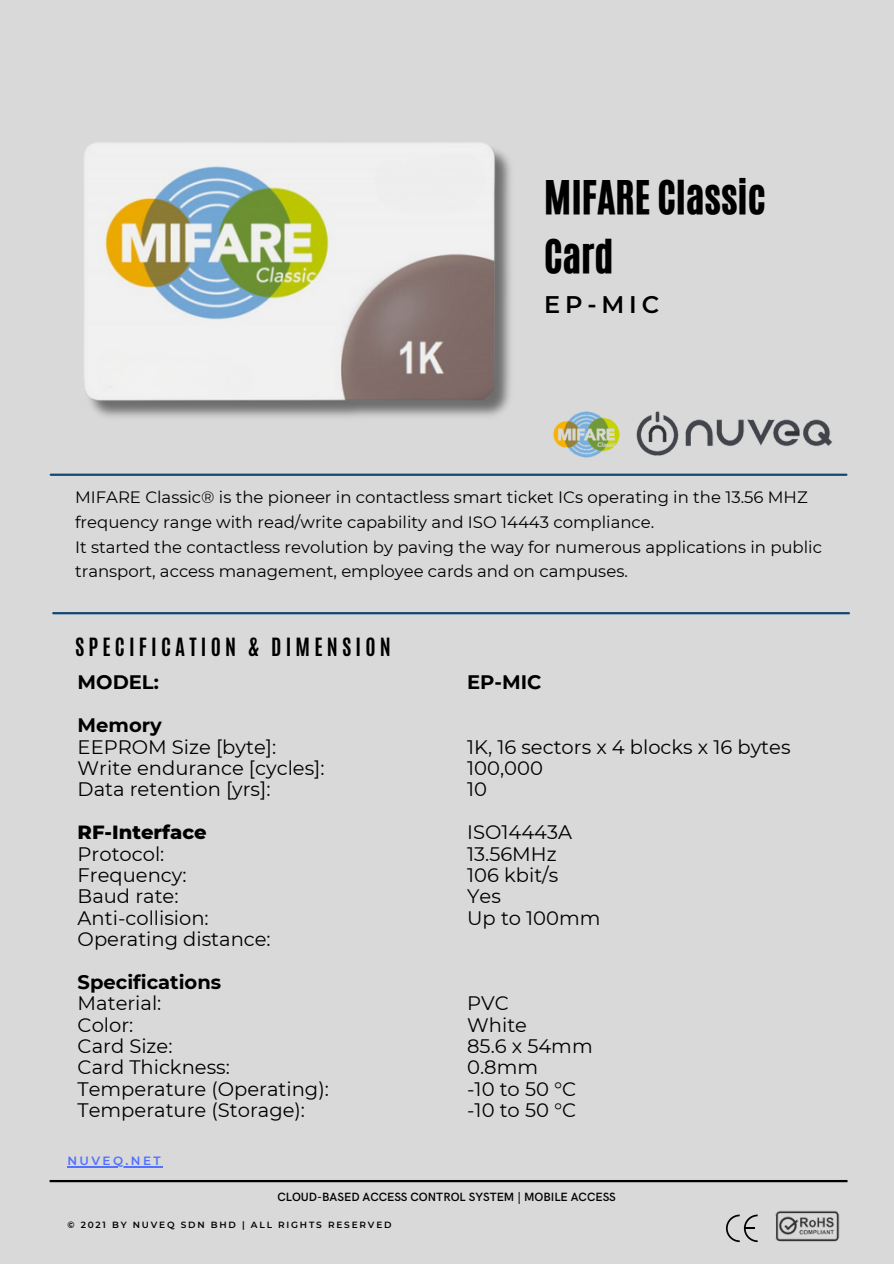
<style>
.page{position:relative;width:894px;height:1264px;background:#fff}
.page>*{position:absolute;margin:0;border:0;box-sizing:border-box;transform-origin:0 0}
.t1{font:39px/58.5px "CA Generated";color:#000}
.t2{font:600 24px "Montserrat";color:#000}
.t3{font:700 21px "Antonio";letter-spacing:.2em;color:#000}
.t4{font:19.5px/21.3px "Montserrat";color:#000}
.t5{font:700 19.5px "Montserrat";color:#000}
.t6{font:16.5px/24.8px "Montserrat";color:#000}
.t7{font:600 12px "HK Grotesk";color:#000}
.t8{font:600 12px "Montserrat";letter-spacing:.2em;color:#5271ff}
.t9{font:600 9px "Montserrat";letter-spacing:.2em;color:#000}
.s1{font-weight:700}
.s2{font-weight:800}
</style>
<div class="page">
<div style="left:0;top:0;width:893px;height:1263px;background:#d9d9d9"></div>
<hr style="left:51px;top:473px;width:795px;height:3px;background:#114874">
<img style="left:636px;top:411px;width:196px;height:45px">
<hr style="left:53px;top:612px;width:795px;height:2px;background:#114874">
<hr style="left:50px;top:1179px;width:797px;height:3px;background:#000">
<img style="left:775px;top:1211px;width:64px;height:31px">
<svg style="left:726px;top:1214px;width:31px;height:28px"></svg>
<img style="left:84px;top:142px;width:427px;height:275px">
<img style="left:553px;top:411px;width:67px;height:47px">
<hr style="left:67px;top:1166px;width:96px;height:1px;background:#5271ff">
<h3 class="t1" style="left:544px;top:168px;width:223px">MIFARE Classic<br>Card</h3>
<h5 class="t2" style="left:544px;top:290px;width:116px">EP-MIC</h5>
<p class="t6" style="left:75px;top:485px;width:748px">MIFARE Classic® is the pioneer in contactless smart ticket ICs operating in the 13.56 MHZ frequency range with read/write capability and ISO 14443 compliance.<br>It started the contactless revolution by paving the way for numerous applications in public transport, access management, employee cards and on campuses.</p>
<h3 class="t3" style="left:75px;top:631px;width:317px">SPECIFICATION &amp; DIMENSION</h3>
<h4 class="t5" style="left:78px;top:670px;width:83px">MODEL:</h4>
<h4 class="t4" style="left:78px;top:714px;width:248px"><span class="s1">Memory<br></span>EEPROM Size [byte]:<br>Write endurance [cycles]:<br>Data retention [yrs]:</h4>
<h4 class="t4" style="left:78px;top:821px;width:194px"><span class="s2">RF-Interface<br></span>Protocol:<br>Frequency:<br>Baud rate:<br>Anti-collision:<br>Operating distance:</h4>
<h3 class="t4" style="left:78px;top:971px;width:253px"><span class="s1">Specifications<br></span>Material:<br>Color:<br>Card Size:<br>Card Thickness:<br>Temperature (Operating):<br>Temperature (Storage):</h3>
<p class="t8" style="left:67px;top:1153px;width:95px">NUVEQ.NET</p>
<h4 class="t5" style="left:467px;top:670px;width:76px">EP-MIC</h4>
<h4 class="t4" style="left:467px;top:736px;width:325px">1K, 16 sectors x 4 blocks x 16 bytes<br>100,000<br>10</h4>
<h4 class="t4" style="left:467px;top:821px;width:135px">ISO14443A<br>13.56MHz<br>106 kbit/s<br>Yes<br>Up to 100mm</h4>
<h6 class="t4" style="left:467px;top:992px;width:127px">PVC<br>White<br>85.6 x 54mm<br>0.8mm<br>-10 to 50 °C -10 to 50 °C</h6>
<p class="t7" style="left:277px;top:1190px;width:340px">CLOUD-BASED ACCESS CONTROL SYSTEM | MOBILE ACCESS</p>
<p class="t9" style="left:67px;top:1219px;width:325px">© 2021 BY NUVEQ SDN BHD | ALL RIGHTS RESERVED</p>
</div>
